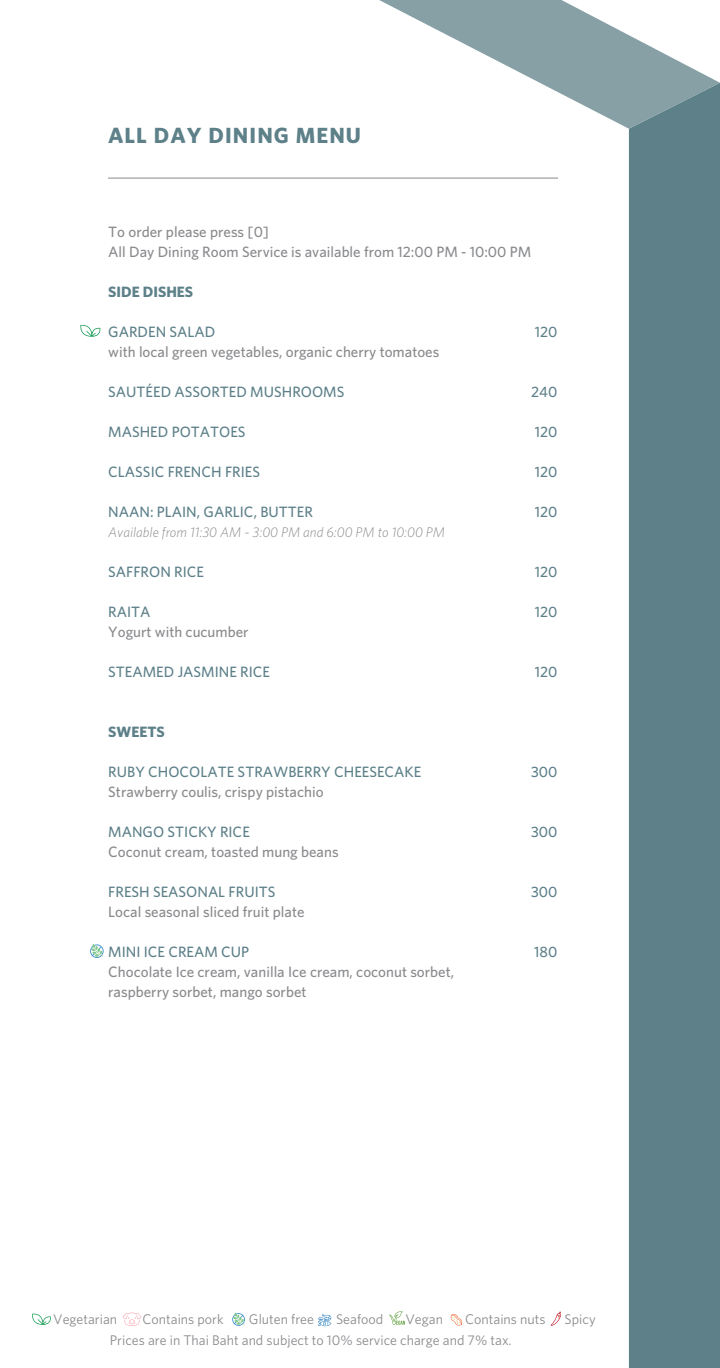
<style>
.page{position:relative;width:720px;height:1368px;background:#fff}
.page>*{position:absolute;margin:0;border:0;box-sizing:border-box;transform-origin:0 0}
.t1{font:700 22px "Whitney";letter-spacing:.05em;color:#5d8089}
.t2{font:500 15px/20px "Whitney";color:#898a8d}
.t3{font:500 15px "Whitney";color:#5d8089}
.t4{font:700 15px "Whitney";color:#5d8089}
.t5{font:14px "Whitney";color:#898a8d}
.t6{font:italic 300 14px "Whitney";color:#898a8d}
</style>
<div class="page">
<hr style="left:108px;top:178px;width:450px;height:1px;background:#898a8d">
<div style="left:629px;top:129px;width:91px;height:1239px;background:#5d8089"></div>
<svg style="left:379px;top:0;width:341px;height:129px"></svg>
<svg style="left:90px;top:944px;width:14px;height:14px"></svg>
<svg style="left:123px;top:1313px;width:18px;height:13px"></svg>
<svg style="left:551px;top:1311px;width:10px;height:15px"></svg>
<svg style="left:451px;top:1314px;width:11px;height:12px"></svg>
<svg style="left:318px;top:1314px;width:13px;height:12px"></svg>
<svg style="left:232px;top:1313px;width:13px;height:13px"></svg>
<svg style="left:32px;top:1313px;width:19px;height:12px"></svg>
<svg style="left:389px;top:1311px;width:16px;height:14px"></svg>
<svg style="left:80px;top:324px;width:21px;height:13px"></svg>
<h1 class="t1" style="left:108px;top:122px;width:255px">ALL DAY DINING MENU</h1>
<p class="t2" style="left:108px;top:222px;width:425px">To order please press [0]<br>All Day Dining Room Service is available from 12:00 PM - 10:00 PM</p>
<p class="t4" style="left:108px;top:283px;width:86px">SIDE DISHES</p>
<p class="t3" style="left:108px;top:323px;width:109px">GARDEN SALAD</p>
<p class="t3" style="left:535px;top:323px;width:24px">120</p>
<p class="t2" style="left:108px;top:342px;width:333px">with local green vegetables, organic cherry tomatoes</p>
<p class="t3" style="left:108px;top:383px;width:238px">SAUTÉED ASSORTED MUSHROOMS</p>
<p class="t3" style="left:531px;top:383px;width:28px">240</p>
<p class="t3" style="left:108px;top:423px;width:139px">MASHED POTATOES</p>
<p class="t3" style="left:535px;top:423px;width:24px">120</p>
<p class="t3" style="left:108px;top:463px;width:153px">CLASSIC FRENCH FRIES</p>
<p class="t3" style="left:535px;top:463px;width:24px">120</p>
<p class="t3" style="left:108px;top:503px;width:206px">NAAN: PLAIN, GARLIC, BUTTER</p>
<p class="t3" style="left:535px;top:503px;width:24px">120</p>
<p class="t6" style="left:108px;top:524px;width:338px">Available from 11:30 AM - 3:00 PM and 6:00 PM to 10:00 PM</p>
<p class="t3" style="left:108px;top:563px;width:97px">SAFFRON RICE</p>
<p class="t3" style="left:535px;top:563px;width:24px">120</p>
<p class="t3" style="left:108px;top:603px;width:44px">RAITA</p>
<p class="t3" style="left:535px;top:603px;width:24px">120</p>
<p class="t2" style="left:108px;top:622px;width:142px">Yogurt with cucumber</p>
<p class="t3" style="left:108px;top:663px;width:163px">STEAMED JASMINE RICE</p>
<p class="t3" style="left:535px;top:663px;width:24px">120</p>
<p class="t4" style="left:108px;top:723px;width:58px">SWEETS</p>
<p class="t3" style="left:108px;top:763px;width:315px">RUBY CHOCOLATE STRAWBERRY CHEESECAKE</p>
<p class="t3" style="left:531px;top:763px;width:28px">300</p>
<p class="t2" style="left:108px;top:782px;width:217px">Strawberry coulis, crispy pistachio</p>
<p class="t3" style="left:108px;top:823px;width:143px">MANGO STICKY RICE</p>
<p class="t3" style="left:531px;top:823px;width:28px">300</p>
<p class="t2" style="left:108px;top:842px;width:232px">Coconut cream, toasted mung beans</p>
<p class="t3" style="left:108px;top:883px;width:169px">FRESH SEASONAL FRUITS</p>
<p class="t3" style="left:531px;top:883px;width:28px">300</p>
<p class="t2" style="left:108px;top:902px;width:198px">Local seasonal sliced fruit plate</p>
<p class="t3" style="left:108px;top:943px;width:143px">MINI ICE CREAM CUP</p>
<p class="t3" style="left:534px;top:943px;width:25px">180</p>
<p class="t2" style="left:108px;top:962px;width:347px">Chocolate Ice cream, vanilla Ice cream, coconut sorbet, raspberry sorbet, mango sorbet</p>
<p class="t5" style="left:53px;top:1311px;width:66px">Vegetarian</p>
<p class="t5" style="left:142px;top:1311px;width:83px">Contains pork</p>
<p class="t5" style="left:249px;top:1311px;width:67px">Gluten free</p>
<p class="t5" style="left:336px;top:1311px;width:49px">Seafood</p>
<p class="t5" style="left:405px;top:1311px;width:39px">Vegan</p>
<p class="t5" style="left:465px;top:1311px;width:82px">Contains nuts</p>
<p class="t5" style="left:565px;top:1311px;width:33px">Spicy</p>
<p class="t5" style="left:110px;top:1332px;width:403px">Prices are in Thai Baht and subject to 10% service charge and 7% tax.</p>
</div>
